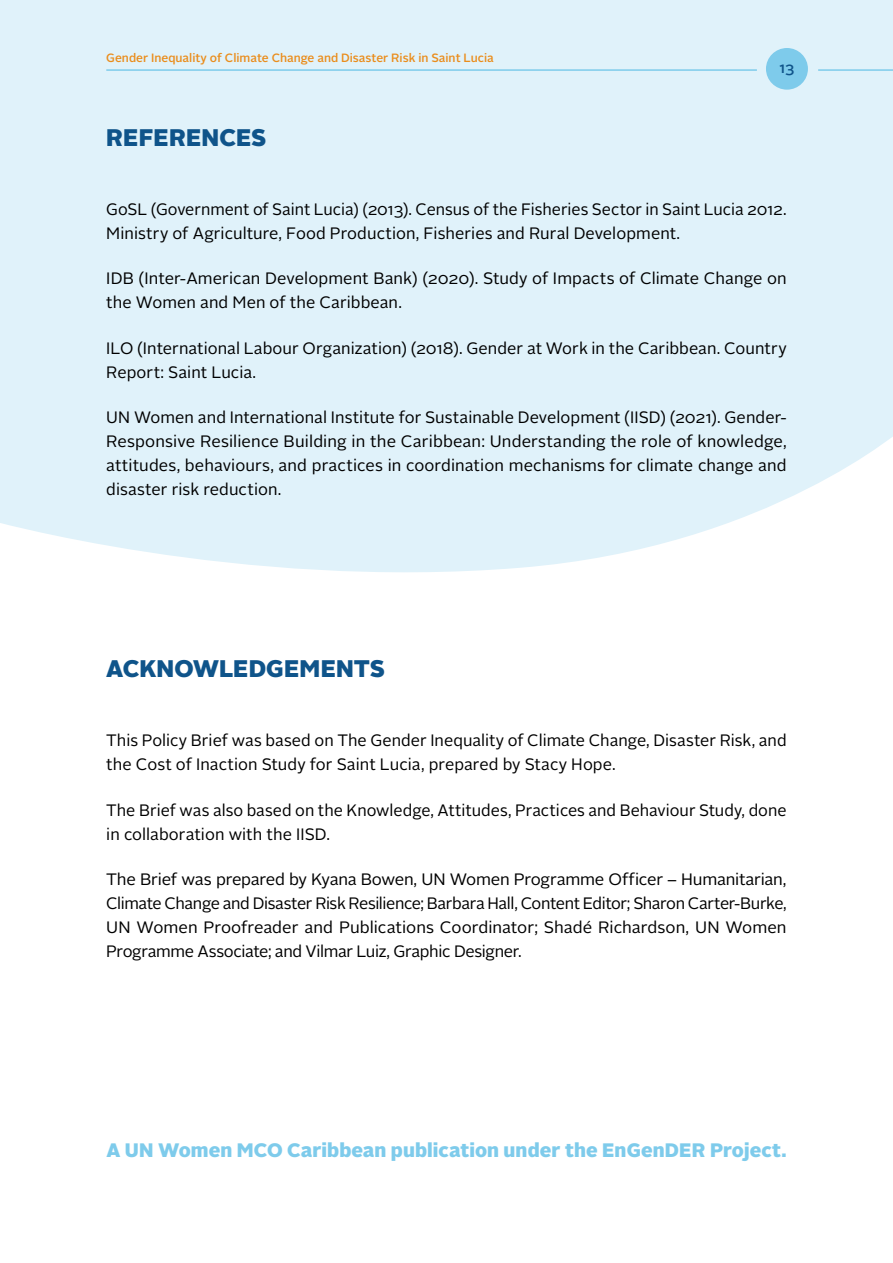
<style>
.page{position:relative;width:893px;height:1263px;background:#fff}
.page>*{position:absolute;margin:0;border:0;box-sizing:border-box;transform-origin:0 0}
.t1{font:900 24px "Alright Sans";letter-spacing:.005em;color:#0f548a}
.t2{font:900 19.5px "Alright Sans";letter-spacing:.005em;color:#7ecbeb}
.t3{font:16.5px/24px "Alright Sans";color:#000}
.t4{font:500 15px "Alright Sans";color:#0f548a}
.t5{font:500 12px "Alright Sans";color:#ea8d1c}
</style>
<div class="page">
<div style="left:0;top:0;width:893px;height:573px;background:#e0f2fa"></div>
<div style="left:766px;top:48px;width:42px;height:42px;background:#7ecbeb;border-radius:50%"></div>
<hr style="left:106px;top:69px;width:651px;height:2px;background:#7ecbeb">
<hr style="left:818px;top:69px;width:75px;height:2px;background:#7ecbeb">
<p class="t5" style="left:106px;top:50px;width:389px">Gender Inequality of Climate Change and Disaster Risk in Saint Lucia</p>
<h1 class="t1" style="left:106px;top:120px;width:162px">REFERENCES</h1>
<p class="t4" style="left:780px;top:57px;width:16px">13</p>
<p class="t3" style="left:106px;top:198px;width:682px">GoSL (Government of Saint Lucia) (2013). Census of the Fisheries Sector in Saint Lucia 2012.<br>Ministry of Agriculture, Food Production, Fisheries and Rural Development.</p>
<p class="t3" style="left:106px;top:267px;width:682px">IDB (Inter-American Development Bank) (2020). Study of Impacts of Climate Change on the Women and Men of the Caribbean.</p>
<p class="t3" style="left:106px;top:336px;width:682px">ILO (International Labour Organization) (2018). Gender at Work in the Caribbean. Country<br>Report: Saint Lucia.</p>
<p class="t3" style="left:106px;top:405px;width:682px;text-align:justify">UN Women and International Institute for Sustainable Development (IISD) (2021). Gender-Responsive Resilience Building in the Caribbean: Understanding the role of knowledge, attitudes, behaviours, and practices in coordination mechanisms for climate change and disaster risk reduction.</p>
<h1 class="t1" style="left:106px;top:651px;width:280px">ACKNOWLEDGEMENTS</h1>
<p class="t3" style="left:106px;top:729px;width:682px">This Policy Brief was based on The Gender Inequality of Climate Change, Disaster Risk, and the Cost of Inaction Study for Saint Lucia, prepared by Stacy Hope.</p>
<p class="t3" style="left:106px;top:798px;width:682px">The Brief was also based on the Knowledge, Attitudes, Practices and Behaviour Study, done in collaboration with the IISD.</p>
<p class="t3" style="left:106px;top:867px;width:682px;text-align:justify">The Brief was prepared by Kyana Bowen, UN Women Programme Officer – Humanitarian, Climate Change and Disaster Risk Resilience; Barbara Hall, Content Editor; Sharon Carter-Burke, UN Women Proofreader and Publications Coordinator; Shadé Richardson, UN Women Programme Associate; and Vilmar Luiz, Graphic Designer.</p>
<p class="t2" style="left:106px;top:1136px;width:682px">A UN Women MCO Caribbean publication under the EnGenDER Project.</p>
</div>
